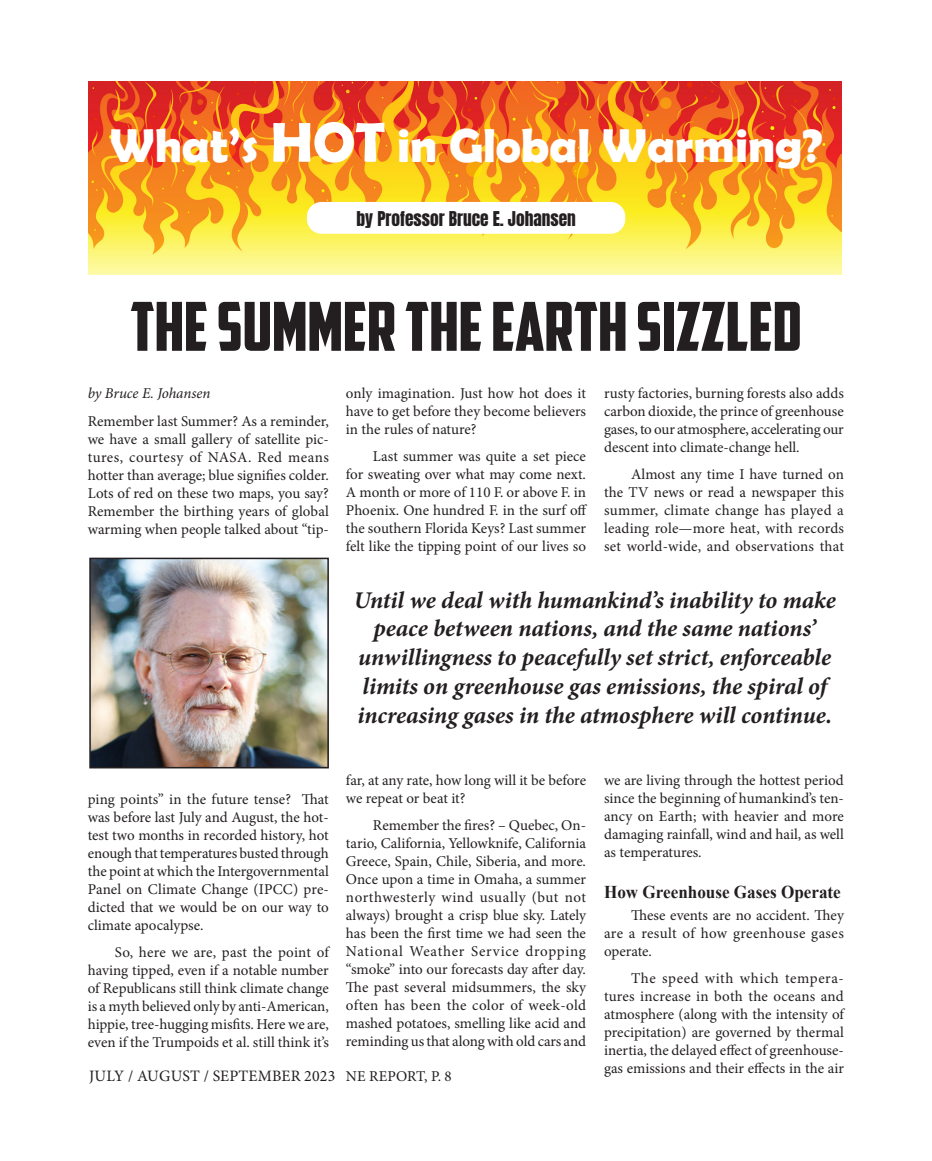
<style>
.page{position:relative;width:932px;height:1161px;background:#fff}
.page>*{position:absolute;margin:0;border:0;box-sizing:border-box;transform-origin:0 0}
.Body_Text{font:67.5px "American Captain";color:#231f20}
.t1{font:700 47.7px "Berlin Sans FB Demi";color:#fff}
.Body_text{font:italic 700 24px/28.8px "Minion Pro";letter-spacing:-.005em;color:#231f20;text-align:center}
.Subhead_3{font:700 18px "Times New Roman";color:#231f20;scale:.95 1}
.t2{font:17.4px "Anton";color:#231f20}
.t3{font:15.9px "Minion Pro";letter-spacing:.01em;color:#231f20}
.Body_text-2{font:15px/18px "Minion Pro";color:#231f20;text-align:justify}
.Body_text-3{font:italic 15px "Minion Pro";letter-spacing:-.005em;color:#231f20}
.s1{font-size:56.4px}
.s2{font-size:15px}
</style>
<div class="page">
<img style="left:88px;top:81px;width:753px;height:194px">
<div style="left:307px;top:202px;width:318px;height:32px;background:#fff;border-radius:15px"></div>
<img style="left:92px;top:561px;width:234px;height:204px">
<div style="left:89px;top:558px;width:240px;height:210px;border:2px solid #231f20"></div>
<p class="t1" style="left:110px;top:118px;width:714px">What’s <span class="s1">HOT</span> in Global Warming?</p>
<p class="t2" style="left:356px;top:210px;width:221px">by Professor Bruce E. Johansen</p>
<p class="Body_Text" style="left:130px;top:286px;width:673px">THE SUMMER THE EARTH SIZZLED</p>
<p class="Body_text-3" style="left:88px;top:383px;width:124px">by Bruce E. Johansen</p>
<p class="Body_text-2" style="left:88px;top:413px;width:242px">Remember last Summer? As a reminder, we have a small gallery of satellite pic&shy;tures, courtesy of NASA. Red means hotter than average; blue signifies colder.<br>Lots of red on these two maps, you say?<br>Remember the birthing years of global warming when people talked about “tip-</p>
<p class="Body_text-2" style="left:346px;top:384px;width:241px">only imagination. Just how hot does it have to get before they become believers in the rules of nature?</p>
<p class="Body_text-2" style="left:346px;top:447px;width:243px;text-indent:27px">Last summer was quite a set piece for sweating over what may come next.<br>A month or more of 110 F. or above F. in Phoenix. One hundred F. in the surf off the southern Florida Keys? Last summer felt like the tipping point of our lives so</p>
<p class="Body_text-2" style="left:604px;top:384px;width:241px">rusty factories, burning forests also adds carbon dioxide, the prince of greenhouse gases, to our atmosphere, accelerating our descent into climate-change hell.</p>
<p class="Body_text-2" style="left:604px;top:465px;width:241px;text-indent:27px">Almost any time I have turned on the TV news or read a newspaper this summer, climate change has played a leading role—more heat, with records set world-wide, and observations that</p>
<p class="Body_text" style="left:354px;top:585px;width:483px">Until we deal with humankind’s inability to make peace between nations, and the same nations’ unwillingness to peacefully set strict, enforceable limits on greenhouse gas emissions, the spiral of increasing gases in the atmosphere will continue.</p>
<p class="Body_text-2" style="left:88px;top:791px;width:243px">ping points” in the future tense? That was before last July and August, the hot&shy;test two months in recorded history, hot enough that temperatures busted through the point at which the Intergovernmental Panel on Climate Change (IPCC) pre&shy;dicted that we would be on our way to climate apocalypse.</p>
<p class="Body_text-2" style="left:88px;top:944px;width:242px;text-indent:27px">So, here we are, past the point of having tipped, even if a notable number of Republicans still think climate change is a myth believed only by anti-American, hippie, tree-hugging misfits. Here we are, even if the Trumpoids et al. still think it’s</p>
<p class="Body_text-2" style="left:346px;top:771px;width:241px">far, at any rate, how long will it be before we repeat or beat it?</p>
<p class="Body_text-2" style="left:346px;top:816px;width:241px;text-indent:27px">Remember the fires? – Quebec, On&shy;tario, California, Yellowknife, California Greece, Spain, Chile, Siberia, and more.<br>Once upon a time in Omaha, a summer northwesterly wind usually (but not always) brought a crisp blue sky. Lately has been the first time we had seen the National Weather Service dropping “smoke” into our forecasts day after day.<br>The past several midsummers, the sky often has been the color of week-old mashed potatoes, smelling like acid and reminding us that along with old cars and</p>
<p class="t3" style="left:89px;top:1065px;width:364px">JULY / AUGUST / SEPTEMBER 2023 <span class="s2">NE REPORT, P. 8</span></p>
<p class="Body_text-2" style="left:604px;top:771px;width:241px">we are living through the hottest period since the beginning of humankind’s ten&shy;ancy on Earth; with heavier and more damaging rainfall, wind and hail, as well as temperatures.</p>
<p class="Subhead_3" style="left:604px;top:879px;width:251px">How Greenhouse Gases Operate</p>
<p class="Body_text-2" style="left:604px;top:907px;width:241px;text-indent:27px">These events are no accident. They are a result of how greenhouse gases operate.</p>
<p class="Body_text-2" style="left:604px;top:970px;width:241px;text-indent:27px">The speed with which tempera&shy;tures increase in both the oceans and atmosphere (along with the intensity of precipitation) are governed by thermal inertia, the delayed effect of greenhouse&shy;gas emissions and their effects in the air</p>
</div>
